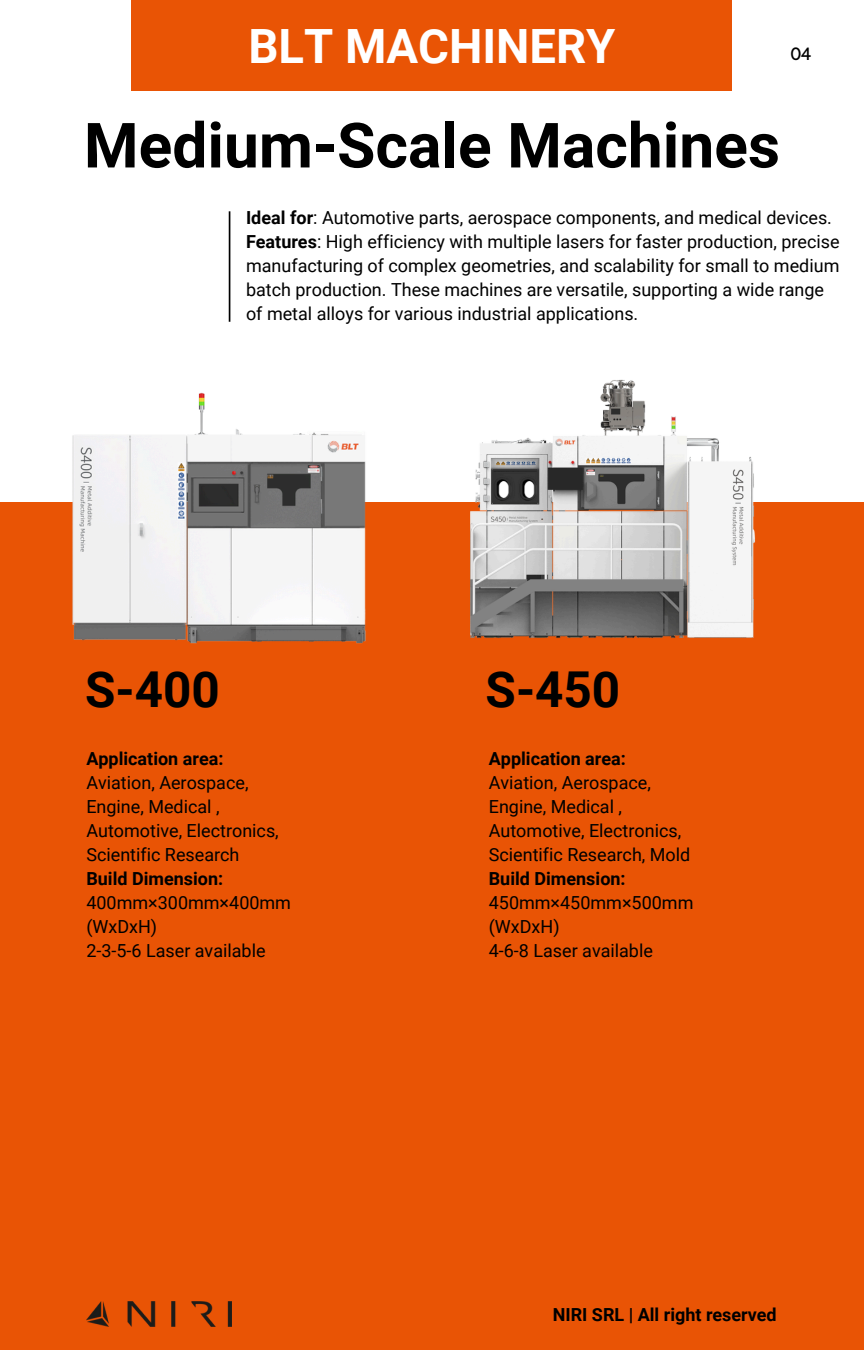
<style>
.page{position:relative;width:864px;height:1350px;background:#fff}
.page>*{position:absolute;margin:0;border:0;box-sizing:border-box;transform-origin:0 0}
.t1{font:700 62.32px "Roboto";color:#000}
.t2{font:700 49.5px "Roboto";color:#000}
.t3{font:700 47.25px "Roboto";color:#fff}
.t4{font:18px/24.1px "Roboto";color:#000}
.t5{font:700 18px "Roboto";color:#000}
.t6{font:500 18px "HK Grotesk";color:#000}
.s1{font-weight:700}
</style>
<div class="page">
<div style="left:132px;top:0;width:600px;height:91px;background:#e95405"></div>
<div style="left:0;top:502px;width:864px;height:848px;background:#e95405"></div>
<hr style="left:229px;top:211px;width:1px;height:111px;background:#000">
<img style="left:72px;top:392px;width:269px;height:252px">
<img style="left:341px;top:379px;width:415px;height:265px">
<img style="left:86px;top:1301px;width:146px;height:25px">
<p class="t3" style="left:248px;top:19px;width:369px">BLT MACHINERY</p>
<p class="t6" style="left:791px;top:44px;width:22px">04</p>
<p class="t1" style="left:84px;top:110px;width:698px">Medium-Scale Machines</p>
<p class="t4" style="left:246px;top:206px;width:587px"><span class="s1">Ideal for</span>: Automotive parts, aerospace components, and medical devices.</p>
<h2 class="t4" style="left:246px;top:230px;width:595px"><span class="s1">Features</span>: High efficiency with multiple lasers for faster production, precise manufacturing of complex geometries, and scalability for small to medium batch production. These machines are versatile, supporting a wide range of metal alloys for various industrial applications.</h2>
<p class="t2" style="left:85px;top:661px;width:136px">S-400</p>
<p class="t2" style="left:486px;top:661px;width:136px">S-450</p>
<p class="t5" style="left:86px;top:749px;width:139px">Application area:</p>
<p class="t4" style="left:86px;top:771px;width:194px">Aviation, Aerospace,<br>Engine, Medical ,<br>Automotive, Electronics,<br>Scientific Research</p>
<p class="t5" style="left:86px;top:869px;width:138px">Build Dimension:</p>
<p class="t4" style="left:86px;top:891px;width:206px">400mm×300mm×400mm (WxDxH)</p>
<h2 class="t4" style="left:86px;top:939px;width:181px">2-3-5-6 Laser available</h2>
<p class="t5" style="left:489px;top:749px;width:139px">Application area:</p>
<p class="t4" style="left:489px;top:771px;width:203px">Aviation, Aerospace,<br>Engine, Medical ,<br>Automotive, Electronics,<br>Scientific Research, Mold</p>
<p class="t5" style="left:489px;top:869px;width:138px">Build Dimension:</p>
<p class="t4" style="left:489px;top:891px;width:206px">450mm×450mm×500mm (WxDxH)</p>
<p class="t4" style="left:489px;top:939px;width:166px">4-6-8 Laser available</p>
<h1 class="t5" style="left:553px;top:1305px;width:225px">NIRI SRL | All right reserved</h1>
</div>
